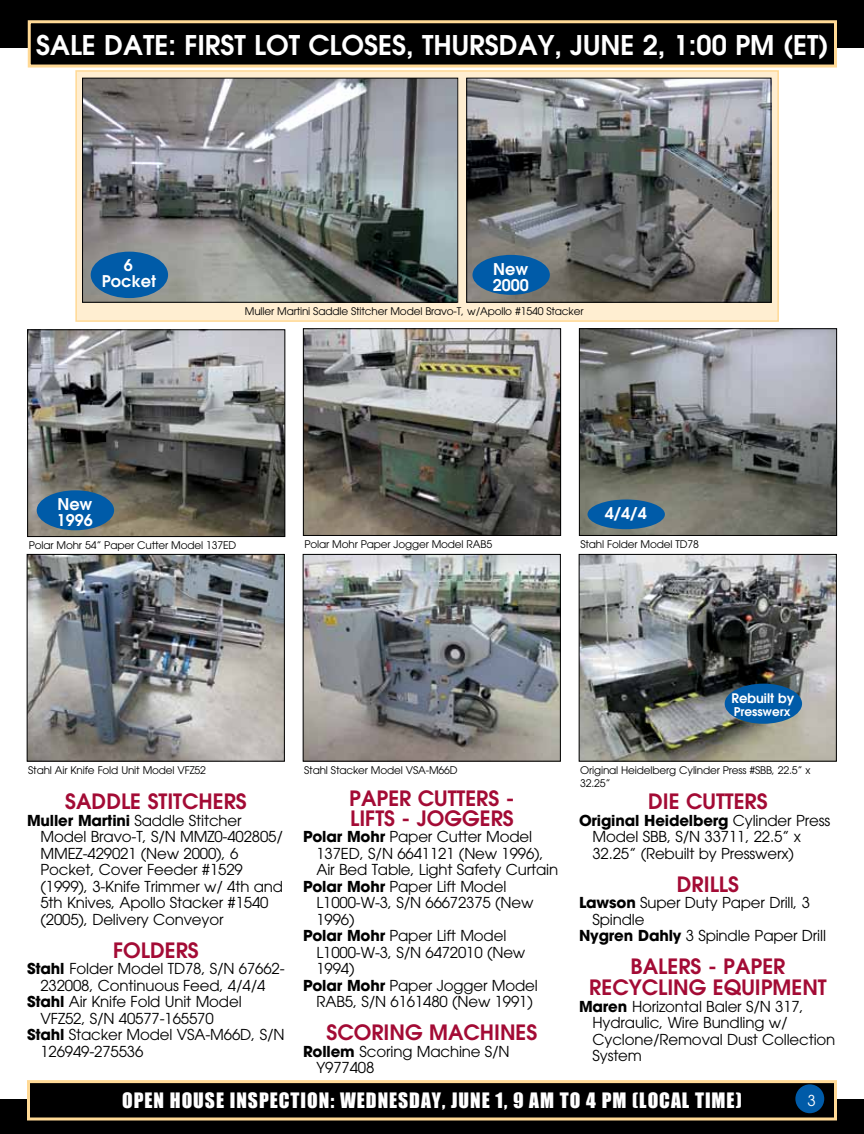
<style>
.page{position:relative;width:864px;height:1134px;background:#fff}
.page>*{position:absolute;margin:0;border:0;box-sizing:border-box;transform-origin:0 0}
.t1{font:600 27px "Avant Garde";color:#fff}
.t2{font:600 21px/19.5px "Avant Garde";color:#a30b35}
.t3{font:19.5px "Impact";letter-spacing:.05em;color:#fff}
.t4{font:600 16.05px/16px "Avant Garde";color:#fff}
.t5{font:15px/16.5px "Avant Garde";letter-spacing:-.01em;color:#000}
.t6{font:15px "Avant Garde";color:#fff}
.t7{font:600 13.05px "Avant Garde";color:#fff}
.t8{font:600 12px "Avant Garde";color:#fff}
.t9{font:10.5px/12.8px "Avant Garde";letter-spacing:-.015em;color:#000}
.s1{font-weight:700}
</style>
<div class="page">
<div style="left:75px;top:70px;width:704px;height:252px;background:#ffeed1;border:2px solid #ffd995"></div>
<div style="left:0;top:0;width:864px;height:48px;background:#000"></div>
<div style="left:0;top:1099px;width:864px;height:35px;background:#000"></div>
<div style="left:29px;top:22px;width:807px;height:44px;background:#000"></div>
<div style="left:28px;top:20px;width:809px;height:48px;border:3px solid #ffd995"></div>
<div style="left:28px;top:1082px;width:808px;height:37px;background:#000"></div>
<div style="left:27px;top:1080px;width:810px;height:40px;border:3px solid #ffd995"></div>
<div style="left:795px;top:1084px;width:29px;height:29px;background:#005ba8;border-radius:50%"></div>
<img style="left:84px;top:80px;width:372px;height:221px">
<div style="left:82px;top:78px;width:376px;height:225px;border:1px solid #000"></div>
<img style="left:29px;top:331px;width:254px;height:204px">
<div style="left:27px;top:329px;width:258px;height:208px;border:1px solid #000"></div>
<img style="left:468px;top:80px;width:301px;height:221px">
<div style="left:466px;top:78px;width:305px;height:225px;border:1px solid #000"></div>
<img style="left:581px;top:330px;width:254px;height:204px">
<div style="left:579px;top:328px;width:258px;height:208px;border:1px solid #000"></div>
<img style="left:305px;top:330px;width:254px;height:204px">
<div style="left:303px;top:328px;width:258px;height:208px;border:1px solid #000"></div>
<img style="left:29px;top:556px;width:254px;height:204px">
<div style="left:27px;top:554px;width:258px;height:208px;border:1px solid #000"></div>
<img style="left:581px;top:556px;width:254px;height:204px">
<div style="left:579px;top:554px;width:258px;height:208px;border:1px solid #000"></div>
<img style="left:305px;top:556px;width:254px;height:204px">
<div style="left:303px;top:554px;width:258px;height:208px;border:1px solid #000"></div>
<div style="left:472px;top:255px;width:78px;height:40px;background:#005ba8;border-radius:50%"></div>
<div style="left:37px;top:490px;width:77px;height:40px;background:#005ba8;border-radius:50%"></div>
<div style="left:588px;top:499px;width:77px;height:30px;background:#005ba8;border-radius:50%"></div>
<div style="left:725px;top:684px;width:77px;height:40px;background:#005ba8;border-radius:50%"></div>
<div style="left:91px;top:252px;width:77px;height:46px;background:#005ba8;border-radius:50%"></div>
<h1 class="t1" style="left:36px;top:27px;width:794px">SALE DATE: FIRST LOT CLOSES, THURSDAY, JUNE 2, 1:00 PM (ET)</h1>
<p class="t4" style="left:102px;top:257px;width:56px;text-align:center">6<br>Pocket</p>
<p class="t4" style="left:493px;top:260px;width:38px">New<br>2000</p>
<p class="t9" style="left:245px;top:305px;width:340px">Muller Martini Saddle Stitcher Model Bravo-T, w/Apollo #1540 Stacker</p>
<p class="t4" style="left:57px;top:496px;width:38px">New<br>1996</p>
<p class="t4" style="left:605px;top:505px;width:43px">4/4/4</p>
<p class="t9" style="left:29px;top:539px;width:209px">Polar Mohr 54” Paper Cutter Model 137ED</p>
<p class="t9" style="left:304px;top:538px;width:189px">Polar Mohr Paper Jogger Model RAB5</p>
<p class="t9" style="left:580px;top:538px;width:120px">Stahl Folder Model TD78</p>
<p class="t7" style="left:731px;top:690px;width:64px">Rebuilt by</p>
<p class="t8" style="left:734px;top:704px;width:58px">Presswerx</p>
<p class="t9" style="left:28px;top:764px;width:179px">Stahl Air Knife Fold Unit Model VFZ52</p>
<p class="t9" style="left:580px;top:764px;width:232px">Original Heidelberg Cylinder Press #SBB, 22.5” x<br>32.25”</p>
<p class="t9" style="left:304px;top:764px;width:155px">Stahl Stacker Model VSA-M66D</p>
<h2 class="t2" style="left:65px;top:792px;width:183px">SADDLE STITCHERS</h2>
<p class="t5" style="left:40px;top:812px;width:244px;text-indent:-14px"><span class="s1">Muller Martini</span> Saddle Stitcher<br>Model Bravo-T, S/N MMZ0-402805/<br>MMEZ-429021 (New 2000), 6<br>Pocket, Cover Feeder #1529 (1999), 3-Knife Trimmer w/ 4th and<br>5th Knives, Apollo Stacker #1540 (2005), Delivery Conveyor</p>
<h2 class="t2" style="left:113px;top:940px;width:87px">FOLDERS</h2>
<p class="t5" style="left:27px;top:961px;width:259px"><span class="s1">Stahl</span> Folder Model TD78, S/N 67662-</p>
<p class="t5" style="left:40px;top:977px;width:226px">232008, Continuous Feed, 4/4/4</p>
<p class="t5" style="left:27px;top:994px;width:216px"><span class="s1">Stahl</span> Air Knife Fold Unit Model</p>
<p class="t5" style="left:40px;top:1010px;width:175px">VFZ52, S/N 40577-165570</p>
<p class="t5" style="left:27px;top:1027px;width:259px"><span class="s1">Stahl</span> Stacker Model VSA-M66D, S/N</p>
<p class="t5" style="left:40px;top:1043px;width:104px">126949-275536</p>
<h2 class="t2" style="left:349px;top:789px;width:167px">PAPER CUTTERS -<br>LIFTS - JOGGERS</h2>
<p class="t5" style="left:303px;top:829px;width:231px"><span class="s1">Polar Mohr</span> Paper Cutter Model</p>
<p class="t5" style="left:316px;top:845px;width:229px">137ED, S/N 6641121 (New 1996),</p>
<p class="t5" style="left:316px;top:862px;width:243px">Air Bed Table, Light Safety Curtain</p>
<p class="t5" style="left:303px;top:878px;width:205px"><span class="s1">Polar Mohr</span> Paper Lift Model</p>
<p class="t5" style="left:316px;top:895px;width:219px">L1000-W-3, S/N 66672375 (New</p>
<p class="t5" style="left:316px;top:911px;width:40px">1996)</p>
<p class="t5" style="left:303px;top:928px;width:205px"><span class="s1">Polar Mohr</span> Paper Lift Model</p>
<p class="t5" style="left:316px;top:944px;width:210px">L1000-W-3, S/N 6472010 (New</p>
<p class="t5" style="left:316px;top:961px;width:40px">1994)</p>
<p class="t5" style="left:303px;top:977px;width:236px"><span class="s1">Polar Mohr</span> Paper Jogger Model</p>
<p class="t5" style="left:316px;top:994px;width:218px">RAB5, S/N 6161480 (New 1991)</p>
<h2 class="t2" style="left:326px;top:1023px;width:213px">SCORING MACHINES</h2>
<p class="t5" style="left:316px;top:1043px;width:195px;text-indent:-14px"><span class="s1">Rollem</span> Scoring Machine S/N<br>Y977408</p>
<h2 class="t2" style="left:648px;top:792px;width:121px">DIE CUTTERS</h2>
<p class="t5" style="left:592px;top:812px;width:239px;text-indent:-14px"><span class="s1">Original Heidelberg</span> Cylinder Press<br>Model SBB, S/N 33711, 22.5” x<br>32.25” (Rebuilt by Presswerx)</p>
<h2 class="t2" style="left:677px;top:874px;width:64px">DRILLS</h2>
<p class="t5" style="left:579px;top:895px;width:233px"><span class="s1">Lawson</span> Super Duty Paper Drill, 3</p>
<p class="t5" style="left:592px;top:911px;width:53px">Spindle</p>
<p class="t5" style="left:579px;top:928px;width:249px"><span class="s1">Nygren Dahly</span> 3 Spindle Paper Drill</p>
<h2 class="t2" style="left:589px;top:956px;width:239px;line-height:21px;text-align:center">BALERS - PAPER<br>RECYCLING EQUIPMENT</h2>
<p class="t5" style="left:592px;top:998px;width:244px;text-indent:-14px"><span class="s1">Maren</span> Horizontal Baler S/N 317,<br>Hydraulic, Wire Bundling w/<br>Cyclone/Removal Dust Collection<br>System</p>
<h3 class="t3" style="left:122px;top:1088px;width:621px">OPEN HOUSE INSPECTION: WEDNESDAY, JUNE 1, 9 AM TO 4 PM (LOCAL TIME)</h3>
<p class="t6" style="left:807px;top:1092px;width:10px">3</p>
</div>
